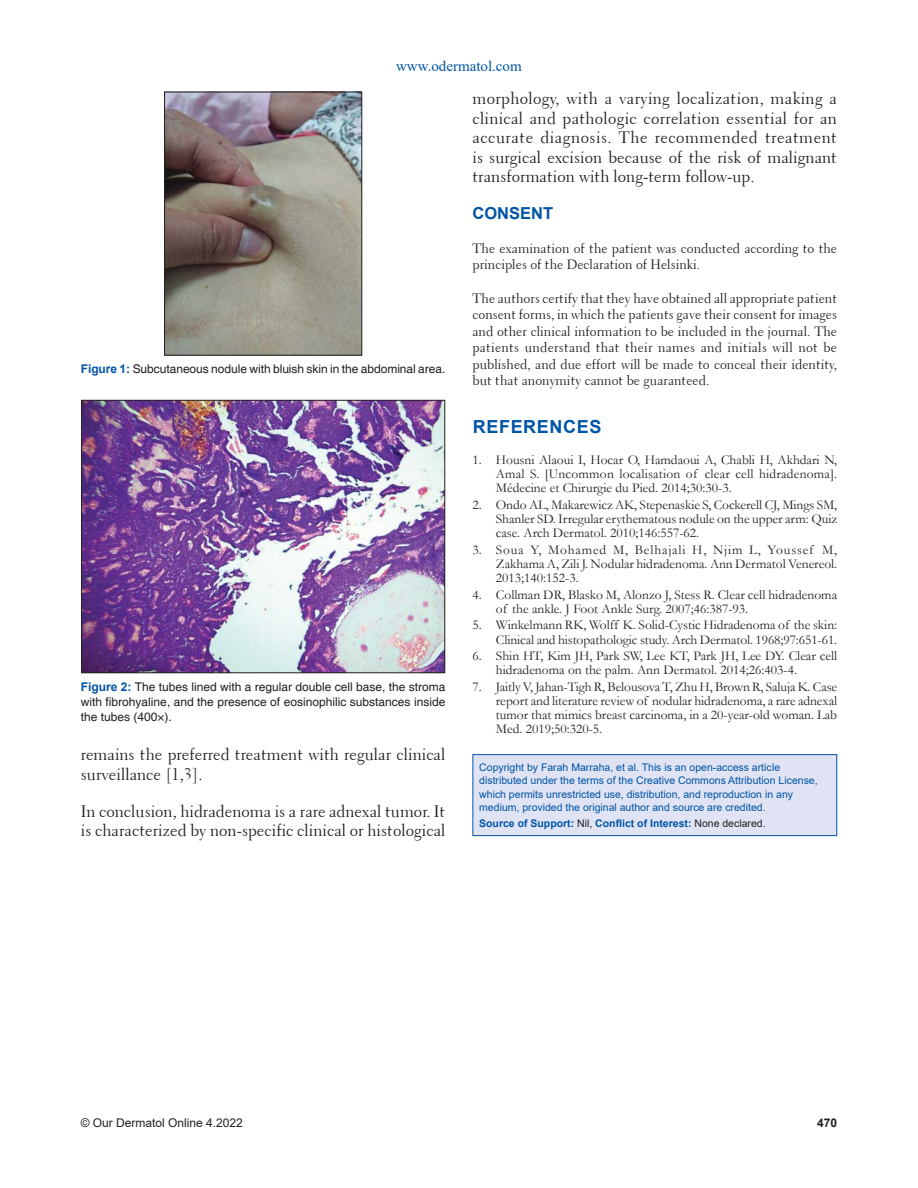
<style>
.page{position:relative;width:918px;height:1188px;background:#fff}
.page>*{position:absolute;margin:0;border:0;box-sizing:border-box;transform-origin:0 0}
.t1{font:700 18px "Arial";letter-spacing:.035em;color:#0054a6}
.t2{font:16.5px/19.5px "Transitional 521 BT Roman A";color:#231f20}
.t3{font:700 16.5px "Arial";color:#0054a6}
.t4{font:15px "Times New Roman";color:#0054a6}
.t5{font:13.5px/14.2px "Garamond";color:#231f20;text-align:justify}
.t6{font:13.5px/16.5px "Transitional 521 BT Roman A";color:#231f20}
.t7{font:12px/15px "Helvetica";letter-spacing:-.005em;color:#231f20;text-align:justify}
.t8{font:12px "Arial";color:#231f20}
.t9{font:700 12px "Arial";color:#231f20}
.t10{font:10.5px/13.5px "Arial";color:#0054a6}
.t11{font:700 10.5px "Arial";color:#0054a6}
.s1{font-family:"Arial";font-weight:700;color:#0054a6}
.s2{font-weight:400;color:#231f20}
</style>
<div class="page">
<div style="left:473px;top:755px;width:364px;height:81px;background:#e0e3f3"></div>
<div style="left:472px;top:754px;width:365px;height:82px;border:1px solid #0054a6"></div>
<img style="left:83px;top:402px;width:360px;height:269px">
<div style="left:81px;top:400px;width:364px;height:273px;border:1px solid #231f20"></div>
<img style="left:166px;top:94px;width:194px;height:259px">
<div style="left:164px;top:92px;width:198px;height:263px;border:1px solid #231f20"></div>
<p class="t4" style="left:396px;top:58px;width:127px">www.odermatol.com</p>
<p class="t7" style="left:81px;top:361px;width:366px"><span class="s1">Figure 1:</span> Subcutaneous nodule with bluish skin in the abdominal area.</p>
<p class="t7" style="left:81px;top:679px;width:366px"><span class="s1">Figure 2:</span> The tubes lined with a regular double cell base, the stroma with fibrohyaline, and the presence of eosinophilic substances inside the tubes (400×).</p>
<p class="t2" style="left:81px;top:745px;width:366px">remains the preferred treatment with regular clinical surveillance [1,3].</p>
<p class="t2" style="left:81px;top:801px;width:366px">In conclusion, hidradenoma is a rare adnexal tumor. It is characterized by non-specific clinical or histological</p>
<p class="t2" style="left:472px;top:89px;width:366px;text-align:justify">morphology, with a varying localization, making a clinical and pathologic correlation essential for an accurate diagnosis. The recommended treatment is surgical excision because of the risk of malignant transformation with long-term follow-up.</p>
<p class="t3" style="left:472px;top:204px;width:82px">CONSENT</p>
<p class="t6" style="left:472px;top:240px;width:366px">The examination of the patient was conducted according to the principles of the Declaration of Helsinki.</p>
<p class="t6" style="left:472px;top:290px;width:366px;text-align:justify">The authors certify that they have obtained all appropriate patient consent forms, in which the patients gave their consent for images and other clinical information to be included in the journal. The patients understand that their names and initials will not be published, and due effort will be made to conceal their identity, but that anonymity cannot be guaranteed.</p>
<h1 class="t1" style="left:473px;top:416px;width:130px">REFERENCES</h1>
<p class="t5" style="left:496px;top:453px;width:343px;text-indent:-23px">1. Housni Alaoui I, Hocar O, Hamdaoui A, Chabli H, Akhdari N, Amal S. [Uncommon localisation of clear cell hidradenoma].<br>Médecine et Chirurgie du Pied. 2014;30:30-3.</p>
<p class="t5" style="left:496px;top:498px;width:343px;text-indent:-23px">2. Ondo AL, Makarewicz AK, Stepenaskie S, Cockerell CJ, Mings SM, Shanler SD. Irregular erythematous nodule on the upper arm: Quiz case. Arch Dermatol. 2010;146:557-62.</p>
<p class="t5" style="left:496px;top:543px;width:343px;text-indent:-23px">3. Soua Y, Mohamed M, Belhajali H, Njim L, Youssef M, Zakhama A, Zili J. Nodular hidradenoma. Ann Dermatol Venereol.<br>2013;140:152-3.</p>
<p class="t5" style="left:496px;top:587px;width:343px;text-indent:-23px">4. Collman DR, Blasko M, Alonzo J, Stess R. Clear cell hidradenoma of the ankle. J Foot Ankle Surg. 2007;46:387-93.</p>
<p class="t5" style="left:472px;top:618px;width:366px;text-align:right">5. Winkelmann RK, Wolff K. Solid-Cystic Hidradenoma of the skin:<br>Clinical and histopathologic study. Arch Dermatol. 1968;97:651-61.</p>
<p class="t5" style="left:496px;top:649px;width:343px;text-indent:-23px">6. Shin HT, Kim JH, Park SW, Lee KT, Park JH, Lee DY. Clear cell hidradenoma on the palm. Ann Dermatol. 2014;26:403-4.</p>
<p class="t5" style="left:496px;top:679px;width:343px;text-indent:-23px">7. Jaitly V, Jahan-Tigh R, Belousova T, Zhu H, Brown R, Saluja K. Case report and literature review of nodular hidradenoma, a rare adnexal tumor that mimics breast carcinoma, in a 20-year-old woman. Lab Med. 2019;50:320-5.</p>
<p class="t10" style="left:479px;top:761px;width:340px">Copyright by Farah Marraha, et al. This is an open-access article distributed under the terms of the Creative Commons Attribution License, which permits unrestricted use, distribution, and reproduction in any medium, provided the original author and source are credited.</p>
<p class="t11" style="left:479px;top:817px;width:288px">Source of Support: <span class="s2">Nil,</span> Conflict of Interest: <span class="s2">None declared.</span></p>
<p class="t8" style="left:81px;top:1116px;width:164px">© Our Dermatol Online 4.2022</p>
<p class="t9" style="left:817px;top:1116px;width:22px">470</p>
</div>
